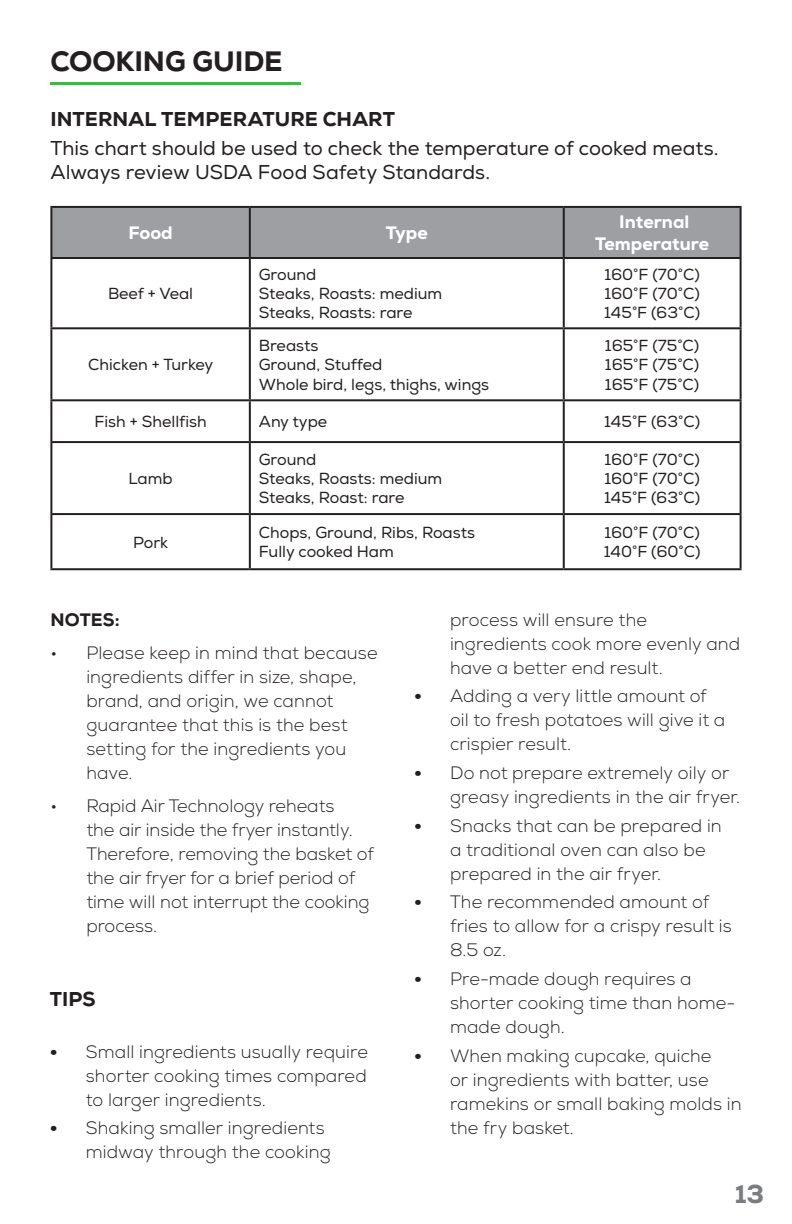
<style>
.page{position:relative;width:792px;height:1224px;background:#fff}
.page>*{position:absolute;margin:0;border:0;box-sizing:border-box;transform-origin:0 0}
.t1{font:800 28px "Nexa";color:#231f20}
.t2{font:800 26px "Nexa";color:#7a7c7f}
.t3{font:20px/24px "Nexa";letter-spacing:.005em;color:#231f20}
.t4{font:800 20px "Nexa";letter-spacing:.005em;color:#231f20}
.t5{font:300 18px/24px "Nexa";letter-spacing:.005em;color:#231f20}
.t6{font:800 18px/21.6px "Nexa";color:#fff;text-align:center}
.t7{font:800 18px "Nexa";letter-spacing:.005em;color:#231f20}
.t8{font:16px "Nexa";color:#231f20}
.s1{font-weight:900}
</style>
<div class="page">
<hr style="left:50px;top:82px;width:251px;height:3px;background:#42b649">
<div style="left:52px;top:208px;width:688px;height:49px;background:#9d9fa2"></div>
<hr style="left:50px;top:206px;width:200px;height:2px;background:#231f20">
<hr style="left:50px;top:208px;width:2px;height:49px;background:#231f20">
<hr style="left:250px;top:206px;width:314px;height:2px;background:#231f20">
<hr style="left:249px;top:208px;width:2px;height:49px;background:#231f20">
<hr style="left:564px;top:206px;width:178px;height:2px;background:#231f20">
<hr style="left:563px;top:208px;width:2px;height:49px;background:#231f20">
<hr style="left:740px;top:208px;width:2px;height:49px;background:#231f20">
<hr style="left:50px;top:257px;width:200px;height:2px;background:#231f20">
<hr style="left:50px;top:259px;width:2px;height:68px;background:#231f20">
<hr style="left:250px;top:257px;width:314px;height:2px;background:#231f20">
<hr style="left:249px;top:259px;width:2px;height:68px;background:#231f20">
<hr style="left:564px;top:257px;width:178px;height:2px;background:#231f20">
<hr style="left:563px;top:259px;width:2px;height:68px;background:#231f20">
<hr style="left:740px;top:259px;width:2px;height:68px;background:#231f20">
<hr style="left:50px;top:327px;width:200px;height:2px;background:#231f20">
<hr style="left:50px;top:329px;width:2px;height:70px;background:#231f20">
<hr style="left:250px;top:327px;width:314px;height:2px;background:#231f20">
<hr style="left:249px;top:329px;width:2px;height:70px;background:#231f20">
<hr style="left:564px;top:327px;width:178px;height:2px;background:#231f20">
<hr style="left:563px;top:329px;width:2px;height:70px;background:#231f20">
<hr style="left:740px;top:329px;width:2px;height:70px;background:#231f20">
<hr style="left:50px;top:399px;width:200px;height:2px;background:#231f20">
<hr style="left:50px;top:401px;width:2px;height:40px;background:#231f20">
<hr style="left:250px;top:399px;width:314px;height:2px;background:#231f20">
<hr style="left:249px;top:401px;width:2px;height:40px;background:#231f20">
<hr style="left:564px;top:399px;width:178px;height:2px;background:#231f20">
<hr style="left:563px;top:401px;width:2px;height:40px;background:#231f20">
<hr style="left:740px;top:401px;width:2px;height:40px;background:#231f20">
<hr style="left:50px;top:441px;width:200px;height:2px;background:#231f20">
<hr style="left:50px;top:443px;width:2px;height:70px;background:#231f20">
<hr style="left:250px;top:441px;width:314px;height:2px;background:#231f20">
<hr style="left:249px;top:443px;width:2px;height:70px;background:#231f20">
<hr style="left:564px;top:441px;width:178px;height:2px;background:#231f20">
<hr style="left:563px;top:443px;width:2px;height:70px;background:#231f20">
<hr style="left:740px;top:443px;width:2px;height:70px;background:#231f20">
<hr style="left:50px;top:513px;width:200px;height:2px;background:#231f20">
<hr style="left:50px;top:515px;width:2px;height:53px;background:#231f20">
<hr style="left:250px;top:513px;width:314px;height:2px;background:#231f20">
<hr style="left:249px;top:515px;width:2px;height:53px;background:#231f20">
<hr style="left:564px;top:513px;width:178px;height:2px;background:#231f20">
<hr style="left:563px;top:515px;width:2px;height:53px;background:#231f20">
<hr style="left:740px;top:515px;width:2px;height:53px;background:#231f20">
<hr style="left:50px;top:568px;width:200px;height:2px;background:#231f20">
<hr style="left:250px;top:568px;width:314px;height:2px;background:#231f20">
<hr style="left:564px;top:568px;width:178px;height:2px;background:#231f20">
<p class="t1" style="left:50px;top:44px;width:234px">COOKING GUIDE</p>
<p class="t4" style="left:50px;top:106px;width:346px">INTERNAL TEMPERATURE CHART</p>
<p class="t3" style="left:50px;top:136px;width:670px">This chart should be used to check the temperature of cooked meats.<br>Always review USDA Food Safety Standards.</p>
<p class="t6" style="left:128px;top:222px;width:46px">Food</p>
<p class="t6" style="left:386px;top:222px;width:44px">Type</p>
<p class="t6" style="left:595px;top:211px;width:115px">Internal<br>Temperature</p>
<p class="t8" style="left:108px;top:284px;width:87px">Beef + Veal</p>
<p class="t8" style="left:604px;top:265px;width:97px">160°F (70°C)</p>
<p class="t8" style="left:604px;top:284px;width:97px">160°F (70°C)</p>
<p class="t8" style="left:604px;top:303px;width:97px">145°F (63°C)</p>
<p class="t8" style="left:259px;top:265px;width:59px">Ground</p>
<p class="t8" style="left:259px;top:284px;width:185px">Steaks, Roasts: medium</p>
<p class="t8" style="left:259px;top:303px;width:155px">Steaks, Roasts: rare</p>
<p class="t8" style="left:88px;top:355px;width:127px">Chicken + Turkey</p>
<p class="t8" style="left:259px;top:336px;width:61px">Breasts</p>
<p class="t8" style="left:259px;top:355px;width:125px">Ground, Stuffed</p>
<p class="t8" style="left:259px;top:374px;width:232px">Whole bird, legs, thighs, wings</p>
<p class="t8" style="left:605px;top:336px;width:96px">165°F (75°C)</p>
<p class="t8" style="left:605px;top:355px;width:96px">165°F (75°C)</p>
<p class="t8" style="left:605px;top:374px;width:96px">165°F (75°C)</p>
<p class="t8" style="left:94px;top:412px;width:114px">Fish + Shellfish</p>
<p class="t8" style="left:259px;top:412px;width:70px">Any type</p>
<p class="t8" style="left:604px;top:412px;width:97px">145°F (63°C)</p>
<p class="t8" style="left:129px;top:469px;width:46px">Lamb</p>
<p class="t8" style="left:133px;top:533px;width:37px">Pork</p>
<p class="t8" style="left:259px;top:450px;width:59px">Ground</p>
<p class="t8" style="left:259px;top:469px;width:185px">Steaks, Roasts: medium</p>
<p class="t8" style="left:259px;top:488px;width:147px">Steaks, Roast: rare</p>
<p class="t8" style="left:259px;top:523px;width:218px">Chops, Ground, Ribs, Roasts</p>
<p class="t8" style="left:259px;top:542px;width:137px">Fully cooked Ham</p>
<p class="t8" style="left:604px;top:450px;width:97px">160°F (70°C)</p>
<p class="t8" style="left:604px;top:469px;width:97px">160°F (70°C)</p>
<p class="t8" style="left:604px;top:488px;width:97px">145°F (63°C)</p>
<p class="t8" style="left:604px;top:523px;width:97px">160°F (70°C)</p>
<p class="t8" style="left:604px;top:542px;width:98px">140°F (60°C)</p>
<p class="t7" style="left:50px;top:608px;width:71px">NOTES:</p>
<p class="t5" style="left:86px;top:641px;width:293px;text-indent:-36px">• Please keep in mind that because ingredients differ in size, shape, brand, and origin, we cannot guarantee that this is the best setting for the ingredients you have.</p>
<p class="t5" style="left:86px;top:794px;width:289px;text-indent:-36px">• Rapid Air Technology reheats<br>the air inside the fryer instantly.<br>Therefore, removing the basket of the air fryer for a brief period of time will not interrupt the cooking process.</p>
<p class="t4" style="left:50px;top:987px;width:47px">TIPS</p>
<p class="t5" style="left:86px;top:1040px;width:284px;text-align:justify;text-indent:-36px"><span class="s1">•</span> Small ingredients usually require shorter cooking times compared to larger ingredients.</p>
<p class="t5" style="left:86px;top:1116px;width:246px;text-indent:-36px"><span class="s1">•</span> Shaking smaller ingredients midway through the cooking</p>
<p class="t5" style="left:450px;top:608px;width:292px">process will ensure the ingredients cook more evenly and have a better end result.</p>
<p class="t5" style="left:450px;top:684px;width:277px;text-indent:-36px"><span class="s1">•</span> Adding a very little amount of oil to fresh potatoes will give it a crispier result.</p>
<p class="t5" style="left:450px;top:761px;width:292px;text-indent:-36px"><span class="s1">•</span> Do not prepare extremely oily or greasy ingredients in the air fryer.</p>
<p class="t5" style="left:450px;top:814px;width:273px;text-indent:-36px"><span class="s1">•</span> Snacks that can be prepared in a traditional oven can also be prepared in the air fryer.</p>
<p class="t5" style="left:450px;top:891px;width:283px;text-indent:-36px"><span class="s1">•</span> The recommended amount of fries to allow for a crispy result is<br>8.5 oz.</p>
<p class="t5" style="left:450px;top:967px;width:287px;text-indent:-36px"><span class="s1">•</span> Pre-made dough requires a shorter cooking time than home&shy;made dough.</p>
<p class="t5" style="left:450px;top:1044px;width:293px;text-indent:-36px"><span class="s1">•</span> When making cupcake, quiche<br>or ingredients with batter, use ramekins or small baking molds in the fry basket.</p>
<p class="t2" style="left:735px;top:1178px;width:31px">13</p>
</div>
